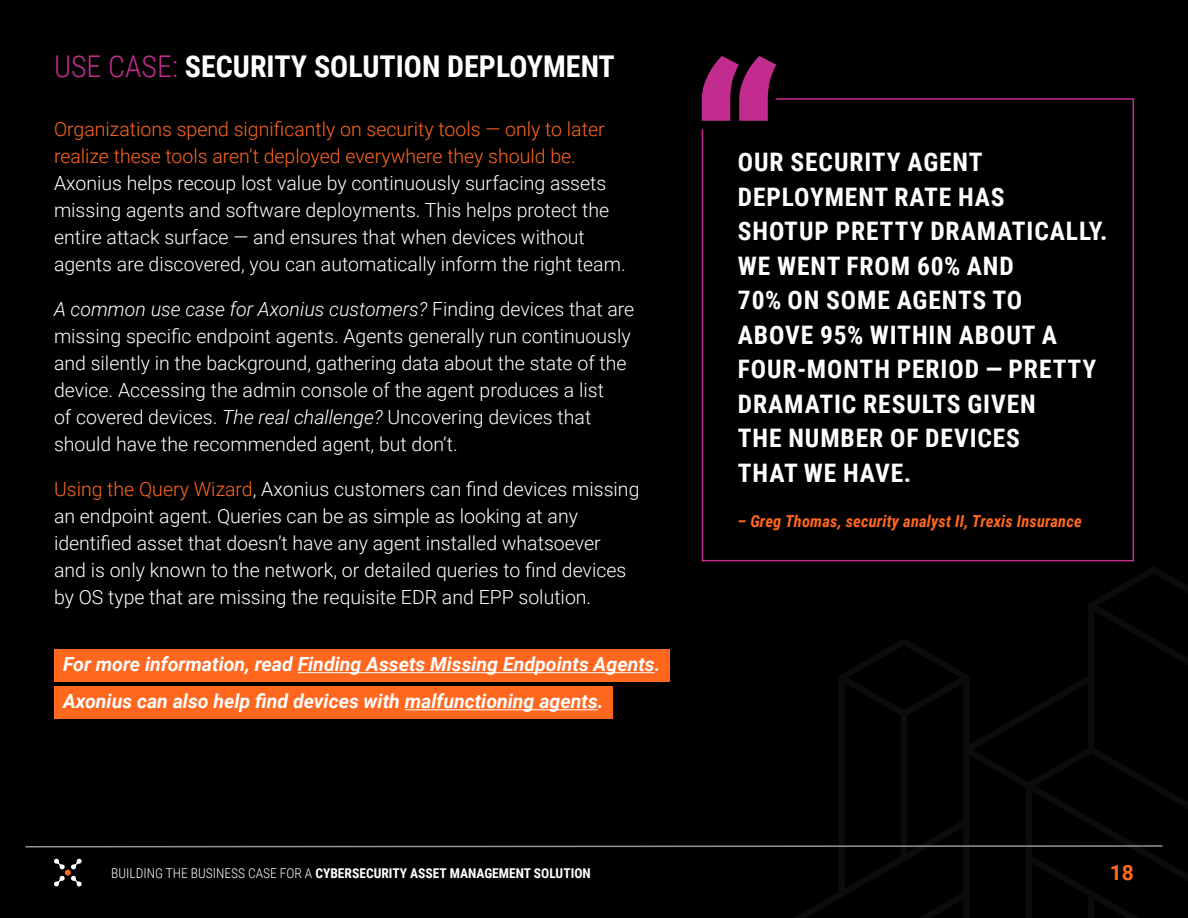
<style>
.page{position:relative;width:1188px;height:918px;background:#000}
.page>*{position:absolute;margin:0;border:0;box-sizing:border-box;transform-origin:0 0}
.t1{font:700 30px "Roboto Condensed";color:#fff}
.t2{font:700 25.5px/34.5px "Roboto Condensed";letter-spacing:.035em;color:#fff}
.t3{font:700 21px "Roboto";color:#ff671f}
.t4{font:300 19.5px/27px "Roboto";color:#fff}
.t5{font:italic 700 19.5px "Roboto";color:#fff}
.t6{font:italic 700 16.5px "Roboto Condensed";letter-spacing:.01em;color:#ff671f}
.t7{font:700 13.5px "Roboto Condensed";color:#fff}
.s1{font-weight:300;color:#c22c8e}
.s2{color:#ff671f}
.s3{font-style:italic}
.s4{font-weight:300}
</style>
<div class="page">
<svg style="left:795px;top:567px;width:393px;height:351px"></svg>
<svg style="left:54px;top:858px;width:28px;height:29px"></svg>
<svg style="left:25px;top:844px;width:1139px;height:4px"></svg>
<div style="left:54px;top:649px;width:615px;height:33px;background:#ff671f"></div>
<hr style="left:298px;top:672px;width:357px;height:1px;background:#fff">
<div style="left:54px;top:686px;width:558px;height:33px;background:#ff671f"></div>
<hr style="left:405px;top:709px;width:193px;height:1px;background:#fff">
<svg style="left:702px;top:56px;width:74px;height:41px"></svg>
<svg style="left:701px;top:97px;width:433px;height:465px"></svg>
<p class="t1" style="left:54px;top:45px;width:562px"><span class="s1">USE CASE:</span> SECURITY SOLUTION DEPLOYMENT</p>
<p class="t4" style="left:54px;top:115px;width:573px"><span class="s2">Organizations spend significantly on security tools — only to later realize these tools aren’t deployed everywhere they should be.<br></span>Axonius helps recoup lost value by continuously surfacing assets missing agents and software deployments. This helps protect the entire attack surface — and ensures that when devices without agents are discovered, you can automatically inform the right team.</p>
<p class="t4" style="left:54px;top:295px;width:582px"><span class="s3">A common use case for Axonius customers?</span> Finding devices that are missing specific endpoint agents. Agents generally run continuously and silently in the background, gathering data about the state of the device. Accessing the admin console of the agent produces a list<br>of covered devices. <span class="s3">The real challenge?</span> Uncovering devices that should have the recommended agent, but don’t.</p>
<p class="t4" style="left:54px;top:475px;width:587px"><span class="s2">Using the Query Wizard</span>, Axonius customers can find devices missing an endpoint agent. Queries can be as simple as looking at any identified asset that doesn’t have any agent installed whatsoever<br>and is only known to the network, or detailed queries to find devices by OS type that are missing the requisite EDR and EPP solution.</p>
<p class="t5" style="left:63px;top:651px;width:599px">For more information, read Finding Assets Missing Endpoints Agents.</p>
<p class="t5" style="left:63px;top:688px;width:542px">Axonius can also help find devices with malfunctioning agents.</p>
<p class="t2" style="left:738px;top:144px;width:371px">OUR SECURITY AGENT<br>DEPLOYMENT RATE HAS<br>SHOTUP PRETTY DRAMATICALLY.<br>WE WENT FROM 60% AND<br>70% ON SOME AGENTS TO<br>ABOVE 95% WITHIN ABOUT A<br>FOUR-MONTH PERIOD — PRETTY<br>DRAMATIC RESULTS GIVEN<br>THE NUMBER OF DEVICES<br>THAT WE HAVE.</p>
<p class="t6" style="left:737px;top:509px;width:346px">– Greg Thomas, security analyst II, Trexis Insurance</p>
<p class="t7" style="left:111px;top:863px;width:481px"><span class="s4">BUILDING THE BUSINESS CASE FOR A</span> CYBERSECURITY ASSET MANAGEMENT SOLUTION</p>
<p class="t3" style="left:1110px;top:858px;width:26px">18</p>
</div>
